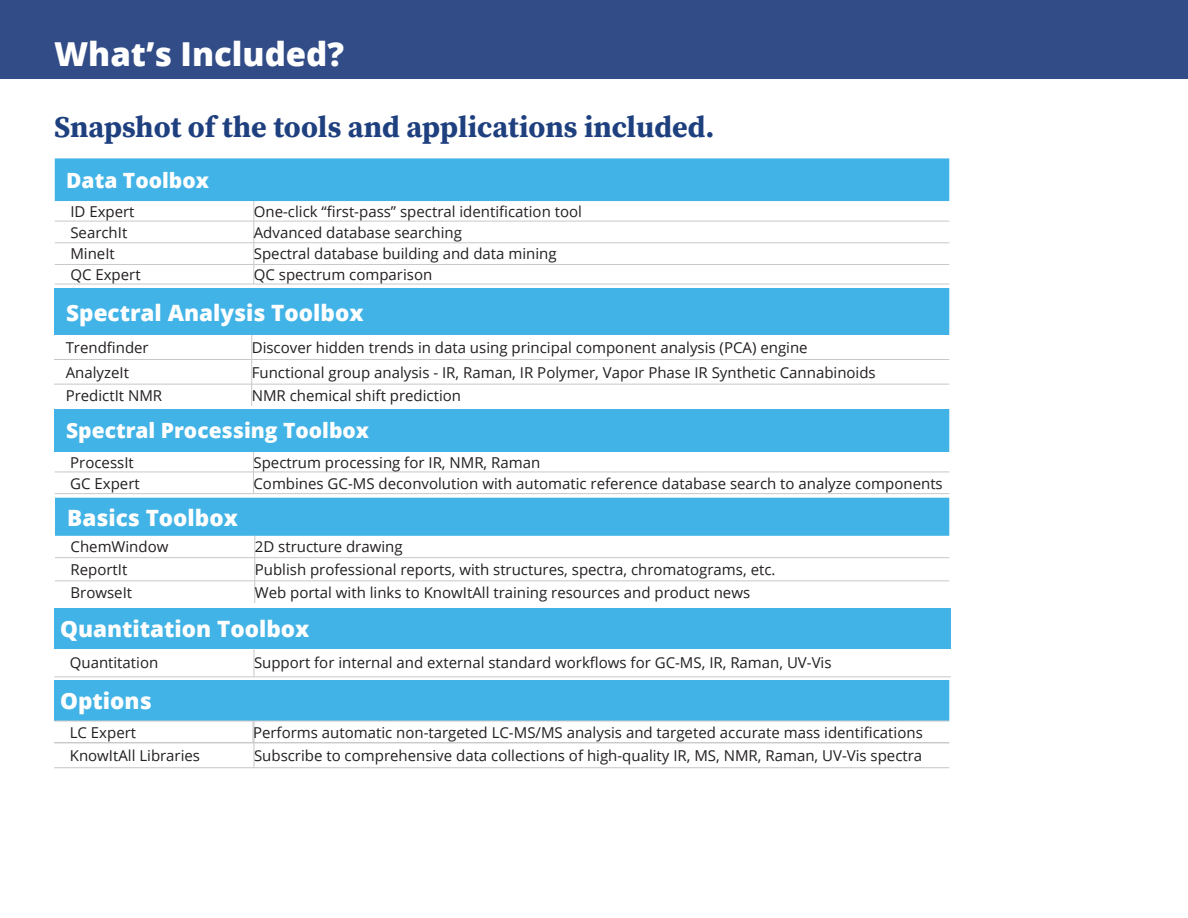
<style>
.page{position:relative;width:1188px;height:918px;background:#fff}
.page>*{position:absolute;margin:0;border:0;box-sizing:border-box;transform-origin:0 0}
.t1{font:800 33px "Open Sans";color:#fff}
.t2{font:700 30px "Source Serif Pro";color:#1f407f}
.t3{font:800 22.5px "Open Sans";color:#fff}
.t4{font:800 21px "Open Sans";color:#fff}
.t5{font:15px "Open Sans";color:#231f20}
</style>
<div class="page">
<div style="left:0;top:0;width:1188px;height:79px;background:#314c87"></div>
<div style="left:55px;top:158px;width:894px;height:43px;background:#42b3e6"></div>
<hr style="left:55px;top:221px;width:199px;height:1px;background:#c7c8ca">
<hr style="left:254px;top:221px;width:882px;height:1px;background:#c7c8ca">
<hr style="left:55px;top:243px;width:199px;height:1px;background:#c7c8ca">
<hr style="left:254px;top:243px;width:882px;height:1px;background:#c7c8ca">
<hr style="left:55px;top:264px;width:199px;height:1px;background:#c7c8ca">
<hr style="left:254px;top:264px;width:882px;height:1px;background:#c7c8ca">
<svg style="left:254px;top:201px;width:1px;height:83px"></svg>
<hr style="left:55px;top:284px;width:199px;height:1px;background:#c7c8ca">
<hr style="left:254px;top:284px;width:882px;height:1px;background:#c7c8ca">
<div style="left:54px;top:289px;width:915px;height:46px;background:#42b3e6"></div>
<hr style="left:54px;top:359px;width:198px;height:1px;background:#c7c8ca">
<hr style="left:252px;top:359px;width:717px;height:1px;background:#c7c8ca">
<hr style="left:54px;top:384px;width:198px;height:1px;background:#c7c8ca">
<hr style="left:252px;top:384px;width:717px;height:1px;background:#c7c8ca">
<svg style="left:251px;top:335px;width:1px;height:71px"></svg>
<div style="left:54px;top:680px;width:928px;height:41px;background:#42b3e6"></div>
<hr style="left:54px;top:743px;width:200px;height:1px;background:#c7c8ca">
<hr style="left:254px;top:743px;width:728px;height:1px;background:#c7c8ca">
<hr style="left:54px;top:767px;width:200px;height:1px;background:#c7c8ca">
<hr style="left:254px;top:767px;width:728px;height:1px;background:#c7c8ca">
<hr style="left:54px;top:721px;width:199px;height:1px;background:#c7c8ca">
<hr style="left:253px;top:721px;width:882px;height:1px;background:#c7c8ca">
<svg style="left:253px;top:721px;width:2px;height:46px"></svg>
<hr style="left:54px;top:742px;width:199px;height:1px;background:#c7c8ca">
<hr style="left:253px;top:742px;width:882px;height:1px;background:#c7c8ca">
<div style="left:55px;top:409px;width:1081px;height:43px;background:#42b3e6"></div>
<svg style="left:55px;top:452px;width:894px;height:151px"></svg>
<hr style="left:55px;top:493px;width:198px;height:1px;background:#c7c8ca">
<hr style="left:253px;top:493px;width:883px;height:1px;background:#c7c8ca">
<div style="left:949px;top:147px;width:190px;height:671px;background:#fff"></div>
<div style="left:54px;top:608px;width:897px;height:40px;background:#42b3e6"></div>
<svg style="left:254px;top:648px;width:1px;height:29px"></svg>
<hr style="left:54px;top:677px;width:200px;height:1px;background:#c7c8ca">
<hr style="left:254px;top:677px;width:697px;height:1px;background:#c7c8ca">
<p class="t1" style="left:54px;top:29px;width:292px">What’s Included?</p>
<p class="t2" style="left:54px;top:106px;width:662px">Snapshot of the tools and applications included.</p>
<p class="t4" style="left:66px;top:164px;width:144px">Data Toolbox</p>
<p class="t5" style="left:70px;top:201px;width:66px">ID Expert</p>
<p class="t5" style="left:254px;top:201px;width:330px">One-click “first-pass” spectral identification tool</p>
<p class="t5" style="left:70px;top:222px;width:58px">SearchIt</p>
<p class="t5" style="left:254px;top:222px;width:210px">Advanced database searching</p>
<p class="t5" style="left:70px;top:244px;width:46px">MineIt</p>
<p class="t5" style="left:254px;top:244px;width:304px">Spectral database building and data mining</p>
<p class="t5" style="left:70px;top:264px;width:72px">QC Expert</p>
<p class="t5" style="left:254px;top:264px;width:180px">QC spectrum comparison</p>
<p class="t3" style="left:66px;top:296px;width:299px">Spectral Analysis Toolbox</p>
<p class="t5" style="left:66px;top:337px;width:85px">Trendfinder</p>
<p class="t5" style="left:252px;top:337px;width:557px">Discover hidden trends in data using principal component analysis (PCA) engine</p>
<p class="t5" style="left:66px;top:362px;width:65px">AnalyzeIt</p>
<p class="t5" style="left:252px;top:362px;width:626px">Functional group analysis - IR, Raman, IR Polymer, Vapor Phase IR Synthetic Cannabinoids</p>
<p class="t5" style="left:66px;top:385px;width:98px">PredictIt NMR</p>
<p class="t5" style="left:252px;top:385px;width:211px">NMR chemical shift prediction</p>
<p class="t4" style="left:66px;top:415px;width:305px">Spectral Processing Toolbox</p>
<p class="t5" style="left:70px;top:452px;width:65px">ProcessIt</p>
<p class="t5" style="left:254px;top:452px;width:288px">Spectrum processing for IR, NMR, Raman</p>
<p class="t5" style="left:70px;top:473px;width:71px">GC Expert</p>
<p class="t5" style="left:254px;top:473px;width:691px">Combines GC-MS deconvolution with automatic reference database search to analyze components</p>
<p class="t3" style="left:67px;top:501px;width:172px">Basics Toolbox</p>
<p class="t5" style="left:71px;top:537px;width:99px">ChemWindow</p>
<p class="t5" style="left:255px;top:537px;width:149px">2D structure drawing</p>
<p class="t5" style="left:71px;top:559px;width:58px">ReportIt</p>
<p class="t5" style="left:255px;top:559px;width:522px">Publish professional reports, with structures, spectra, chromatograms, etc.</p>
<p class="t5" style="left:71px;top:582px;width:63px">BrowseIt</p>
<p class="t5" style="left:255px;top:582px;width:497px">Web portal with links to KnowItAll training resources and product news</p>
<p class="t3" style="left:60px;top:612px;width:251px">Quantitation Toolbox</p>
<p class="t5" style="left:70px;top:653px;width:90px">Quantitation</p>
<p class="t5" style="left:254px;top:653px;width:579px">Support for internal and external standard workflows for GC-MS, IR, Raman, UV-Vis</p>
<p class="t3" style="left:60px;top:684px;width:93px">Options</p>
<p class="t5" style="left:70px;top:722px;width:68px">LC Expert</p>
<p class="t5" style="left:253px;top:722px;width:671px">Performs automatic non-targeted LC-MS/MS analysis and targeted accurate mass identifications</p>
<p class="t5" style="left:70px;top:745px;width:132px">KnowItAll Libraries</p>
<p class="t5" style="left:254px;top:745px;width:670px">Subscribe to comprehensive data collections of high-quality IR, MS, NMR, Raman, UV-Vis spectra</p>
</div>
